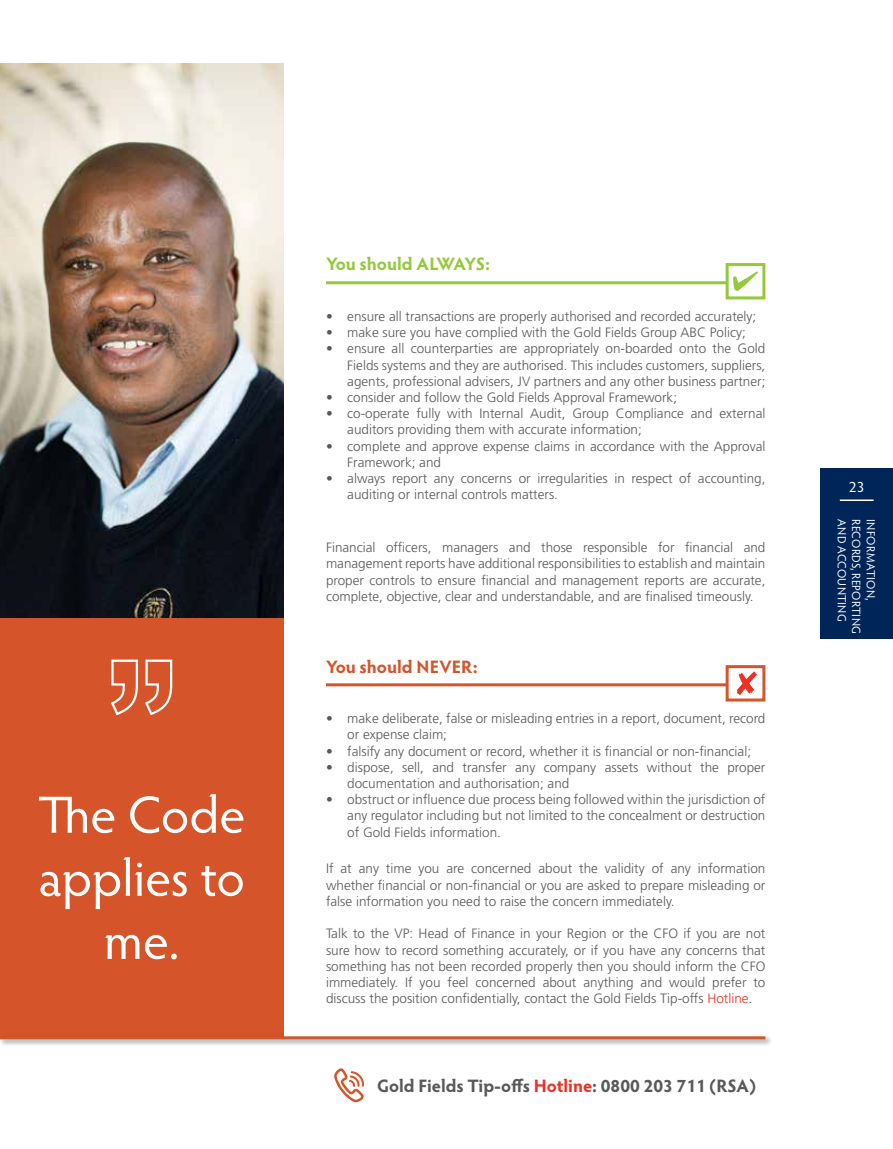
<style>
.page{position:relative;width:893px;height:1149px;background:#fff}
.page>*{position:absolute;margin:0;border:0;box-sizing:border-box;transform-origin:0 0}
.t1{font:52.5px/63px "Hypatia Sans Pro";color:#fff;text-align:center}
.t2{font:700 18px "Hypatia Sans Pro";color:#58595b}
.t3{font:700 18px "Hypatia Sans Pro";letter-spacing:-.005em;color:#95c93d}
.t4{font:700 18px "Hypatia Sans Pro";color:#d55429}
.t5{font:15px "Hypatia Sans Pro";color:#fff}
.t6{font:300 13.5px/16.2px "Frutiger LT Std";color:#58595b;text-align:justify}
.t7{font:12px "Hypatia Sans Pro";letter-spacing:.03em;color:#fff}
.s1{color:#ee3124}
</style>
<div class="page">
<div style="left:820px;top:468px;width:73px;height:170px;background:#002659"></div>
<hr style="left:840px;top:499px;width:34px;height:2px;background:#fff">
<div style="left:0;top:527px;width:283px;height:510px;background:#d55429"></div>
<img style="left:0;top:64px;width:283px;height:553px">
<svg style="left:111px;top:659px;width:62px;height:57px"></svg>
<div style="left:0;top:1034px;width:773px;height:12px;background:#000;opacity:.45"></div>
<hr style="left:0;top:1035px;width:765px;height:3px;background:#d55429">
<hr style="left:326px;top:281px;width:402px;height:3px;background:#95c93d">
<svg style="left:733px;top:271px;width:25px;height:20px"></svg>
<div style="left:726px;top:263px;width:39px;height:36px;border:3px solid #95c93d"></div>
<hr style="left:326px;top:683px;width:402px;height:3px;background:#d55429">
<div style="left:726px;top:665px;width:39px;height:36px;border:3px solid #d55429"></div>
<svg style="left:737px;top:671px;width:20px;height:24px"></svg>
<svg style="left:334px;top:1068px;width:30px;height:33px"></svg>
<h1 class="t1" style="left:38px;top:781px;width:209px">THe Code applies to me.</h1>
<h2 class="t3" style="left:326px;top:251px;width:166px">You should ALWAYS:</h2>
<p class="t6" style="left:326px;top:308px;width:432px">• ensure all transactions are properly authorised and recorded accurately;</p>
<p class="t6" style="left:326px;top:324px;width:421px">• make sure you have complied with the Gold Fields Group ABC Policy;</p>
<p class="t6" style="left:347px;top:341px;width:420px;text-indent:-21px">• ensure all counterparties are appropriately on-boarded onto the Gold Fields systems and they are authorised. This includes customers, suppliers, agents, professional advisers, JV partners and any other business partner;</p>
<p class="t6" style="left:326px;top:389px;width:353px">• consider and follow the Gold Fields Approval Framework;</p>
<p class="t6" style="left:347px;top:405px;width:420px;text-indent:-21px">• co-operate fully with Internal Audit, Group Compliance and external auditors providing them with accurate information;</p>
<p class="t6" style="left:347px;top:438px;width:420px;text-indent:-21px">• complete and approve expense claims in accordance with the Approval<br>Framework; and</p>
<p class="t6" style="left:347px;top:470px;width:420px;text-indent:-21px">• always report any concerns or irregularities in respect of accounting, auditing or internal controls matters.</p>
<p class="t6" style="left:326px;top:539px;width:441px">Financial officers, managers and those responsible for financial and management reports have additional responsibilities to establish and maintain proper controls to ensure financial and management reports are accurate, complete, objective, clear and understandable, and are finalised timeously.</p>
<h2 class="t4" style="left:326px;top:653px;width:153px">You should NEVER:</h2>
<p class="t6" style="left:347px;top:710px;width:420px;text-indent:-21px">• make deliberate, false or misleading entries in a report, document, record or expense claim;</p>
<p class="t6" style="left:326px;top:742px;width:427px">• falsify any document or record, whether it is financial or non-financial;</p>
<p class="t6" style="left:347px;top:759px;width:420px;text-indent:-21px">• dispose, sell, and transfer any company assets without the proper documentation and authorisation; and</p>
<p class="t6" style="left:347px;top:791px;width:420px;text-indent:-21px">• obstruct or influence due process being followed within the jurisdiction of any regulator including but not limited to the concealment or destruction of Gold Fields information.</p>
<p class="t6" style="left:326px;top:860px;width:441px">If at any time you are concerned about the validity of any information whether financial or non-financial or you are asked to prepare misleading or false information you need to raise the concern immediately.</p>
<p class="t6" style="left:326px;top:925px;width:441px">Talk to the VP: Head of Finance in your Region or the CFO if you are not sure how to record something accurately, or if you have any concerns that something has not been recorded properly then you should inform the CFO immediately. If you feel concerned about anything and would prefer to discuss the position confidentially, contact the Gold Fields Tip-offs <span class="s1">Hotline</span>.</p>
<h2 class="t2" style="left:377px;top:1072px;width:380px">Gold Fields Tip-offs <span class="s1">Hotline</span>: 0800 203 711 (RSA)</h2>
<p class="t5" style="left:849px;top:477px;width:17px">23</p>
<p class="t7" style="left:850px;top:519px;width:104px;rotate:90deg">AND ACCOUNTING</p>
<p class="t7" style="left:864px;top:519px;width:116px;rotate:90deg">RECORDS, REPORTING</p>
<p class="t7" style="left:879px;top:519px;width:83px;rotate:90deg">INFORMATION,</p>
</div>
